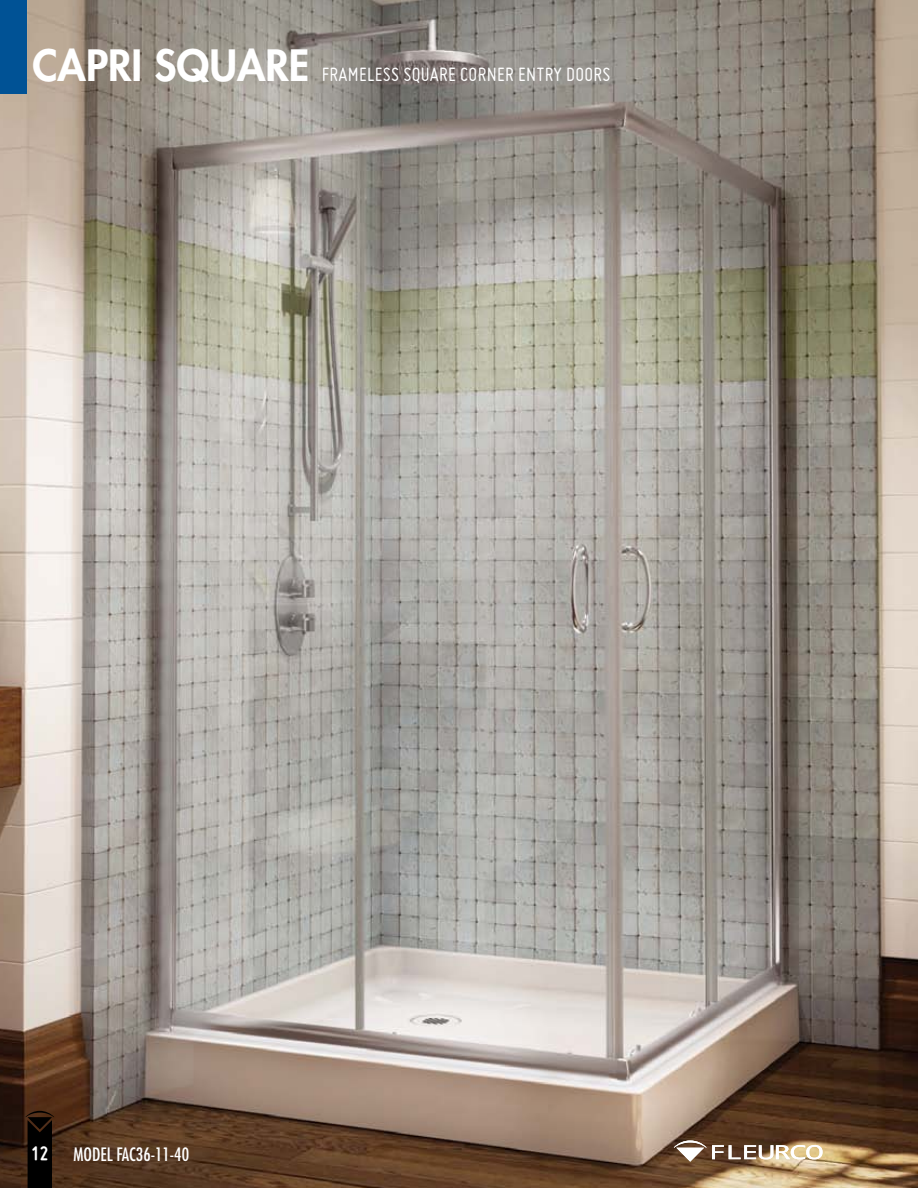
<style>
.page{position:relative;width:918px;height:1188px;background:#fff}
.page>*{position:absolute;margin:0;border:0;box-sizing:border-box;transform-origin:0 0}
.t1{font:800 42px "Futura Std";color:#fff}
.t2{font:21px "Miso";color:#fff}
.t3{font:condensed 18px "Futura Std";color:#fff}
.s1{font-family:"Miso";font-weight:700;font-stretch:normal;font-size:21px}
</style>
<div class="page">
<img style="left:0;top:0;width:918px;height:1188px">
<svg style="left:712px;top:1145px;width:111px;height:14px"></svg>
<svg style="left:674px;top:1140px;width:32px;height:22px"></svg>
<svg style="left:25px;top:1111px;width:29px;height:77px"></svg>
<div style="left:0;top:0;width:27px;height:94px;background:#005295"></div>
<h1 class="t1" style="left:32px;top:38px;width:203px">cAPRI SQUARE</h1>
<p class="t2" style="left:322px;top:62px;width:18px">FRAME</p>
<p class="t2" style="left:367px;top:62px;width:46px">LESS SQUARE</p>
<p class="t2" style="left:460px;top:62px;width:10px">CORNER</p>
<p class="t2" style="left:518px;top:62px;width:58px">ENTRY DOOR</p>
<p class="t2" style="left:603px;top:62px;width:10px">S</p>
<p class="t3" style="left:31px;top:1143px;width:159px"><span class="s1">12</span> MODEL FAC36-11-40</p>
</div>
